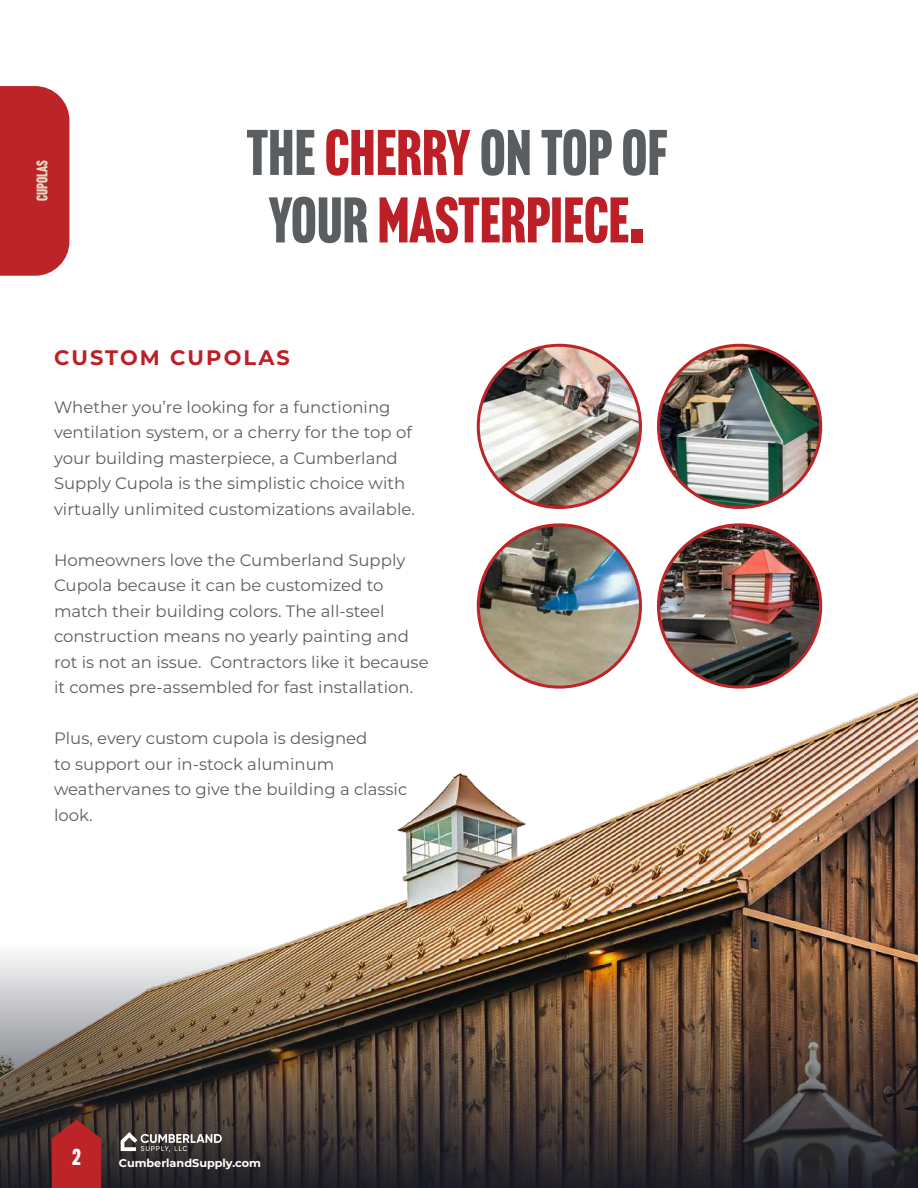
<style>
.page{position:relative;width:918px;height:1188px;background:#fff}
.page>*{position:absolute;margin:0;border:0;box-sizing:border-box;transform-origin:0 0}
.t1{font:63px/67.5px "Headline Gothic ATF";color:#bc2026;text-align:center}
.t2{font:22.5px "Headline Gothic ATF";color:#fff}
.t3{font:700 21px "Montserrat";letter-spacing:.1em;color:#bc2026}
.t4{font:16.5px/25.5px "Montserrat";color:#5a5e60}
.t5{font:15px "Headline Gothic ATF";color:#e4dcc8}
.t6{font:700 11.25px "Montserrat";color:#fff}
.s1{color:#5a5e60}
.s2{font-size:90px}
</style>
<div class="page">
<img style="left:283px;top:526px;width:635px;height:418px">
<img style="left:0;top:944px;width:918px;height:244px">
<img style="left:478px;top:345px;width:162px;height:163px;border-radius:81px">
<div style="left:477px;top:344px;width:165px;height:165px;border:3px solid #bd2428;border-radius:50%"></div>
<img style="left:478px;top:525px;width:162px;height:162px;border-radius:81px">
<div style="left:477px;top:523px;width:165px;height:166px;border:3px solid #bd2428;border-radius:50%"></div>
<img style="left:658px;top:345px;width:163px;height:163px;border-radius:81px">
<div style="left:657px;top:344px;width:165px;height:165px;border:3px solid #bd2428;border-radius:50%"></div>
<img style="left:658px;top:526px;width:162px;height:161px">
<div style="left:657px;top:523px;width:165px;height:166px;border:3px solid #bd2428;border-radius:50%"></div>
<svg style="left:121px;top:1132px;width:101px;height:20px;background:#706b6a"></svg>
<svg style="left:52px;top:1120px;width:49px;height:68px;background:#ac2628"></svg>
<div style="left:0;top:86px;width:69px;height:190px;background:#bd2428"></div>
<p class="t5" style="left:33px;top:201px;width:42px;rotate:-90deg">Cupolas</p>
<h1 class="t1" style="left:246px;top:120px;width:422px"><span class="s1">THE</span>CHERRY <span class="s1">ON TOP OF<br>YOUR</span> MASTERPIECE<span class="s2">.</span></h1>
<p class="t3" style="left:54px;top:342px;width:237px">CUSTOM CUPOLAS</p>
<p class="t4" style="left:54px;top:394px;width:362px">Whether you’re looking for a functioning ventilation system, or a cherry for the top of your building masterpiece, a Cumberland Supply Cupola is the simplistic choice with virtually unlimited customizations available.</p>
<p class="t4" style="left:54px;top:547px;width:376px">Homeowners love the Cumberland Supply Cupola because it can be customized to match their building colors. The all-steel construction means no yearly painting and rot is not an issue. Contractors like it because it comes pre-assembled for fast installation.</p>
<p class="t4" style="left:54px;top:725px;width:355px">Plus, every custom cupola is designed<br>to support our in-stock aluminum weathervanes to give the building a classic look.</p>
<h2 class="t2" style="left:72px;top:1144px;width:10px">2</h2>
<p class="t6" style="left:119px;top:1155px;width:144px">CumberlandSupply.com</p>
</div>
